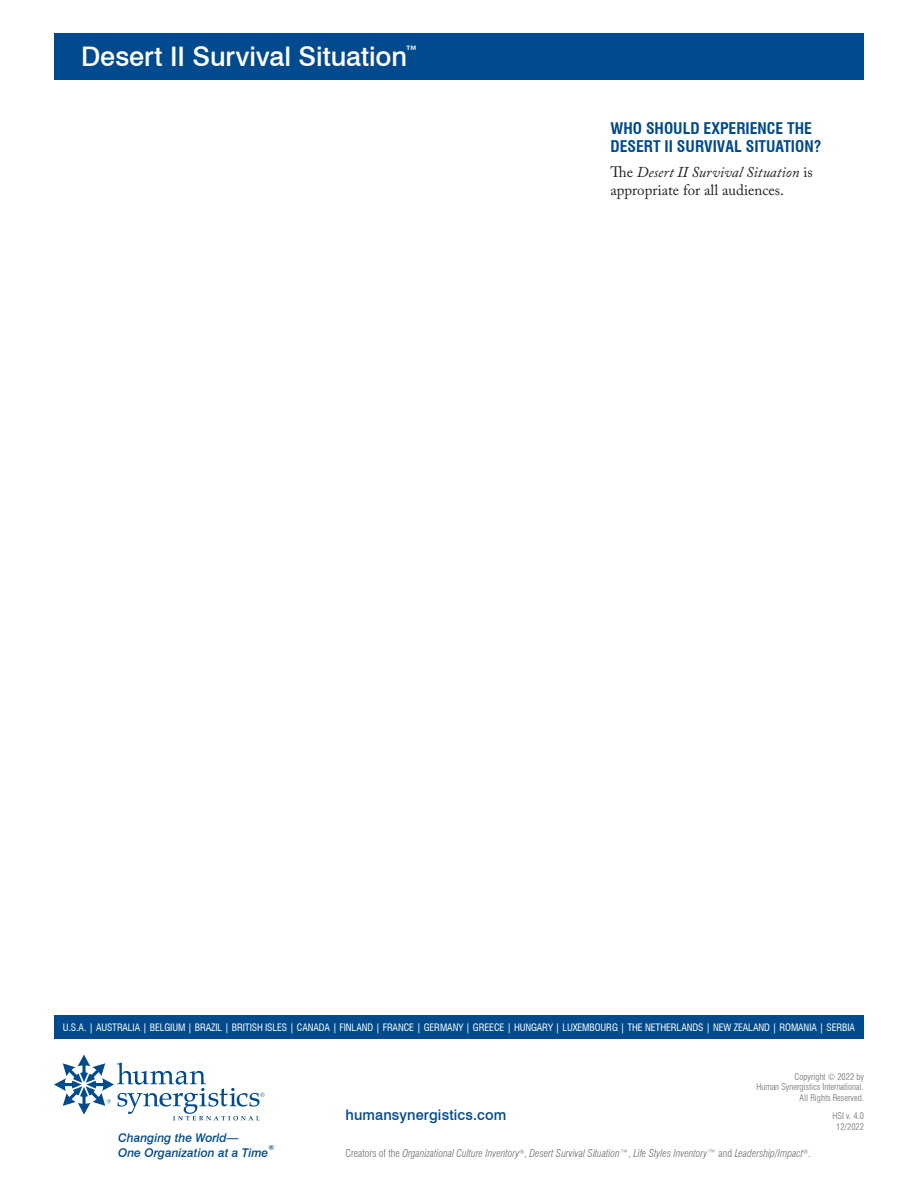
<style>
.page{position:relative;width:918px;height:1188px;background:#fff}
.page>*{position:absolute;margin:0;border:0;box-sizing:border-box;transform-origin:0 0}
.t1{font:500 27px "Swiss 721 BT";color:#fff}
.t2{font:700 condensed 15.75px/18.9px "Swiss 721 BT";color:#004a8d}
.t3{font:15px/18px "Adobe Caslon Pro";color:#231f20}
.t4{font:500 14.55px "Swiss 721 BT";letter-spacing:.01em;color:#004a8d}
.t5{font:italic 500 12px/15px "Swiss 721 BT";color:#004a8d}
.t6{font:italic 300 condensed 10.5px "Swiss 721 BT";color:#6c6d70}
.t7{font:condensed 10.05px "Swiss 721 BT";letter-spacing:-.01em;color:#fff}
.t8{font:300 condensed 9px/10.8px "Swiss 721 BT";color:#6c6d70;text-align:right}
.t9{font:italic 500 7.05px "Swiss 721 BT";color:#004a8d}
.s1{font-style:italic}
.s2{font-style:normal}
</style>
<div class="page">
<div style="left:54px;top:34px;width:810px;height:46px;background:#004a8d"></div>
<svg style="left:54px;top:1055px;width:211px;height:65px"></svg>
<div style="left:54px;top:1016px;width:810px;height:23px;background:#004a8d"></div>
<h1 class="t1" style="left:81px;top:40px;width:339px">Desert II Survival Situation<sup>™</sup></h1>
<h2 class="t2" style="left:610px;top:118px;width:213px">WHO SHOULD EXPERIENCE THE<br>DESERT II SURVIVAL SITUATION?</h2>
<h3 class="t3" style="left:610px;top:163px;width:204px">The <span class="s1">Desert II Survival Situation</span> is appropriate for all audiences.</h3>
<p class="t7" style="left:63px;top:1022px;width:794px">U.S.A. | AUSTRALIA | BELGIUM | BRAZIL | BRITISH ISLES | CANADA | FINLAND | FRANCE | GERMANY | GREECE | HUNGARY | LUXEMBOURG | THE NETHERLANDS | NEW ZEALAND | ROMANIA | SERBIA</p>
<p class="t5" style="left:118px;top:1130px;width:152px">Changing the World—<br>One Organization at a Time</p>
<p class="t9" style="left:268px;top:1143px;width:7px">®</p>
<h3 class="t4" style="left:346px;top:1106px;width:162px">humansynergistics.com</h3>
<p class="t8" style="left:756px;top:1071px;width:109px">Copyright © 2022 by<br>Human Synergistics International.<br>All Rights Reserved.</p>
<p class="t8" style="left:832px;top:1110px;width:33px;text-align:center">HSI v. 4.0<br>12/2022</p>
<p class="t6" style="left:346px;top:1147px;width:467px"><span class="s2">Creators of the</span> Organizational Culture Inventory<sup>®</sup><span class="s2">,</span> Desert Survival Situation™<span class="s2">,</span> Life Styles Inventory™ <span class="s2">and</span> Leadership/Impact<sup>®</sup><span class="s2">.</span></p>
</div>
